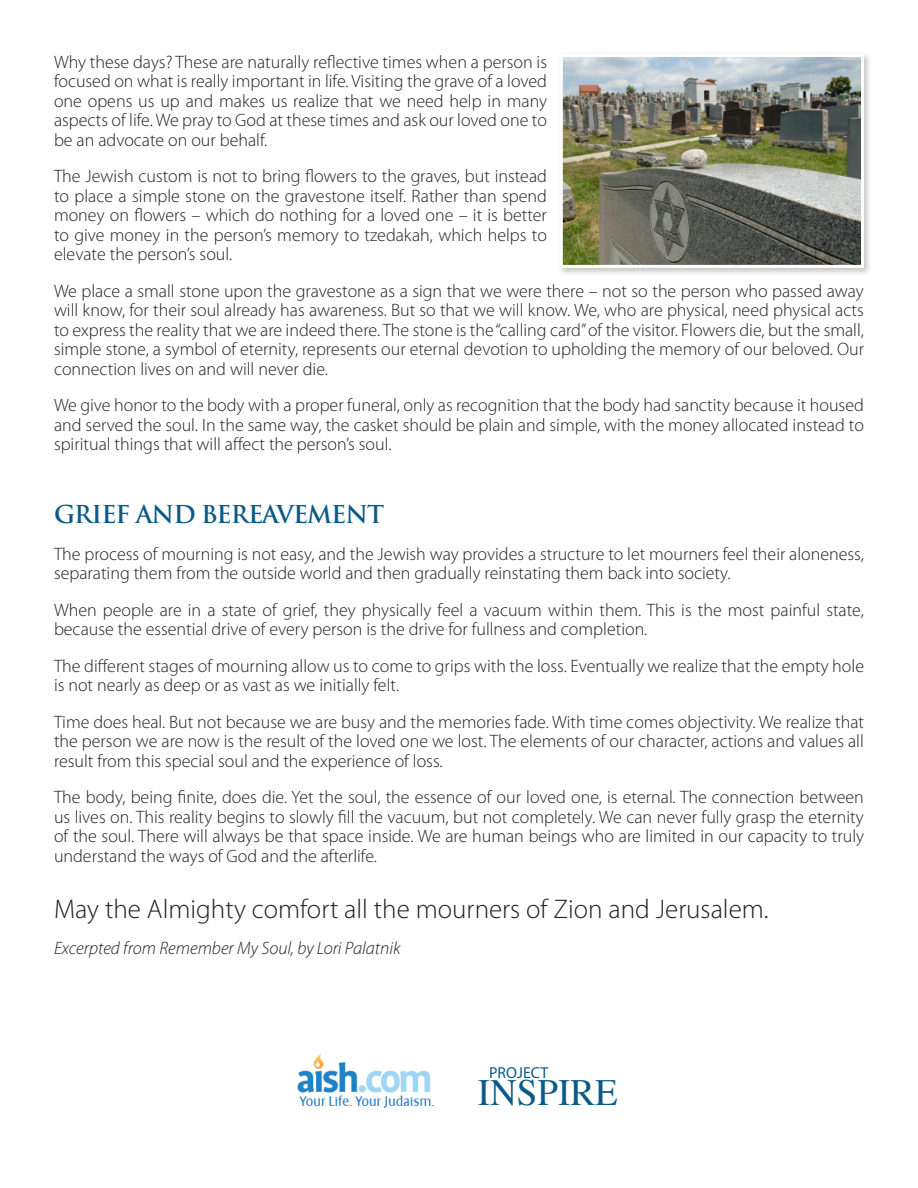
<style>
.page{position:relative;width:918px;height:1188px;background:#fff}
.page>*{position:absolute;margin:0;border:0;box-sizing:border-box;transform-origin:0 0}
.t1{font:37.05px "Times";color:#0b5a86}
.p1{font:300 27px "Myriad Pro";color:#231f20}
.p1-2{font:700 24px "Trajan Pro";letter-spacing:-.04em;color:#0b5a86}
.p1-3{font:300 18px/19.5px "Myriad Pro";color:#231f20;text-align:justify}
.p1-4{font:italic 300 18px "Myriad Pro";color:#231f20}
.t2{font:15.9px "Myriad Pro";color:#0b5a86}
</style>
<div class="page">
<div style="left:557px;top:51px;width:315px;height:225px;background:#231f20;opacity:.25"></div>
<img style="left:564px;top:58px;width:296px;height:206px">
<div style="left:560px;top:54px;width:304px;height:214px;border:3px solid #fff"></div>
<img style="left:297px;top:1053px;width:138px;height:56px">
<p class="p1-3" style="left:54px;top:52px;width:495px">Why these days? These are naturally reflective times when a person is focused on what is really important in life. Visiting the grave of a loved one opens us up and makes us realize that we need help in many aspects of life. We pray to God at these times and ask our loved one to be an advocate on our behalf.</p>
<p class="p1-3" style="left:54px;top:167px;width:495px">The Jewish custom is not to bring flowers to the graves, but instead to place a simple stone on the gravestone itself. Rather than spend money on flowers – which do nothing for a loved one – it is better to give money in the person’s memory to tzedakah, which helps to elevate the person’s soul.</p>
<p class="p1-3" style="left:54px;top:281px;width:812px">We place a small stone upon the gravestone as a sign that we were there – not so the person who passed away will know, for their soul already has awareness. But so that we will know. We, who are physical, need physical acts to express the reality that we are indeed there. The stone is the “calling card” of the visitor. Flowers die, but the small, simple stone, a symbol of eternity, represents our eternal devotion to upholding the memory of our beloved. Our connection lives on and will never die.</p>
<p class="p1-3" style="left:54px;top:396px;width:811px">We give honor to the body with a proper funeral, only as recognition that the body had sanctity because it housed and served the soul. In the same way, the casket should be plain and simple, with the money allocated instead to spiritual things that will affect the person’s soul.</p>
<p class="p1-2" style="left:54px;top:499px;width:332px">GRIEF AND BEREAVEMENT</p>
<p class="p1-3" style="left:54px;top:544px;width:811px">The process of mourning is not easy, and the Jewish way provides a structure to let mourners feel their aloneness, separating them from the outside world and then gradually reinstating them back into society.</p>
<p class="p1-3" style="left:54px;top:600px;width:811px">When people are in a state of grief, they physically feel a vacuum within them. This is the most painful state, because the essential drive of every person is the drive for fullness and completion.</p>
<p class="p1-3" style="left:54px;top:656px;width:812px">The different stages of mourning allow us to come to grips with the loss. Eventually we realize that the empty hole is not nearly as deep or as vast as we initially felt.</p>
<p class="p1-3" style="left:54px;top:712px;width:812px">Time does heal. But not because we are busy and the memories fade. With time comes objectivity. We realize that the person we are now is the result of the loved one we lost. The elements of our character, actions and values all result from this special soul and the experience of loss.</p>
<p class="p1-3" style="left:54px;top:788px;width:812px">The body, being finite, does die. Yet the soul, the essence of our loved one, is eternal. The connection between us lives on. This reality begins to slowly fill the vacuum, but not completely. We can never fully grasp the eternity of the soul. There will always be that space inside. We are human beings who are limited in our capacity to truly understand the ways of God and the afterlife.</p>
<p class="p1" style="left:54px;top:894px;width:716px">May the Almighty comfort all the mourners of Zion and Jerusalem.</p>
<p class="p1-4" style="left:54px;top:939px;width:348px">Excerpted from Remember My Soul, by Lori Palatnik</p>
<p class="t2" style="left:489px;top:1063px;width:61px">PROJECT</p>
<p class="t1" style="left:478px;top:1058px;width:141px">INSPIRE</p>
</div>
